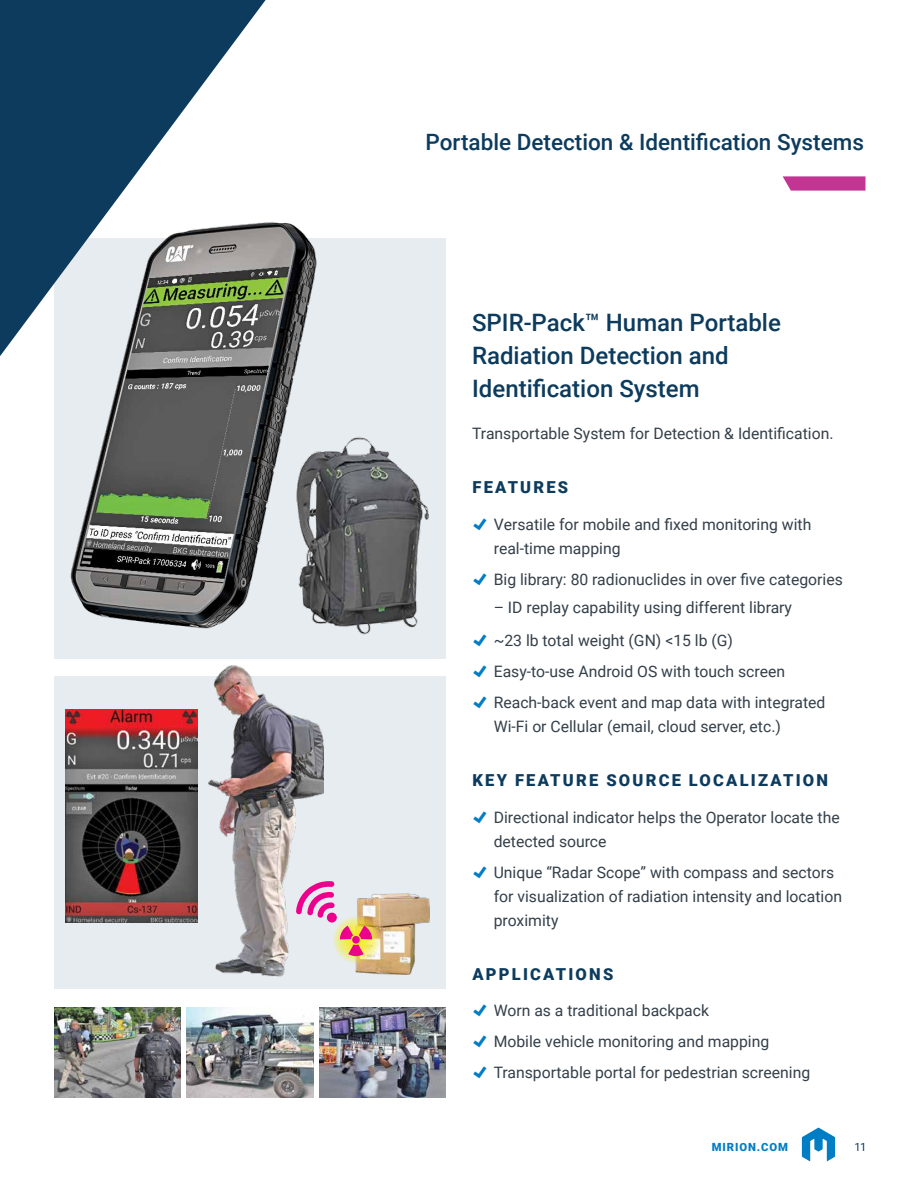
<style>
.page{position:relative;width:918px;height:1188px;background:#fff}
.page>*{position:absolute;margin:0;border:0;box-sizing:border-box;transform-origin:0 0}
.t1{font:500 24px/33px "Roboto";color:#0c3b5d}
.t2{font:500 22.5px "Roboto";color:#0c3b5d}
.t3{font:900 16.5px "Roboto";letter-spacing:.135em;color:#0c3b5d}
.t4{font:15.75px/24px "Roboto";color:#333f49}
.t5{font:900 11.25px "Roboto";letter-spacing:.085em;color:#007dc5}
.t6{font:11.25px "Roboto";color:#0c3b5d}
</style>
<div class="page">
<svg style="left:802px;top:1128px;width:33px;height:33px"></svg>
<div style="left:54px;top:238px;width:392px;height:421px;background:#e7ecf0"></div>
<svg style="left:0;top:0;width:266px;height:356px;fill:#0c3b5d"></svg>
<svg style="left:783px;top:176px;width:83px;height:15px"></svg>
<img style="left:66px;top:214px;width:251px;height:415px">
<img style="left:296px;top:434px;width:133px;height:201px">
<div style="left:54px;top:677px;width:392px;height:312px;background:#e7ecf0"></div>
<img style="left:186px;top:1008px;width:127px;height:90px">
<img style="left:319px;top:1007px;width:127px;height:91px">
<img style="left:54px;top:1007px;width:127px;height:91px">
<img style="left:356px;top:894px;width:74px;height:80px">
<svg style="left:333px;top:916px;width:47px;height:47px"></svg>
<svg style="left:323px;top:881px;width:49px;height:75px"></svg>
<img style="left:199px;top:665px;width:124px;height:312px">
<img style="left:66px;top:710px;width:131px;height:212px">
<h2 class="t2" style="left:426px;top:126px;width:440px">Portable Detection &amp; Identification Systems</h2>
<h1 class="t1" style="left:472px;top:305px;width:310px">SPIR-Pack™ Human Portable<br>Radiation Detection and<br>Identification System</h1>
<p class="t4" style="left:472px;top:420px;width:363px">Transportable System for Detection &amp; Identification.</p>
<p class="t3" style="left:472px;top:475px;width:97px">FEATURES</p>
<p class="t4" style="left:494px;top:512px;width:319px">Versatile for mobile and fixed monitoring with real-time mapping</p>
<p class="t4" style="left:494px;top:567px;width:351px">Big library: 80 radionuclides in over five categories</p>
<p class="t4" style="left:494px;top:591px;width:300px;line-height:33px">– ID replay capability using different library ~23 lb total weight (GN) &lt;15 lb (G)</p>
<p class="t4" style="left:494px;top:655px;width:333px;line-height:30.8px">Easy-to-use Android OS with touch screen<br>Reach-back event and map data with integrated</p>
<p class="t4" style="left:494px;top:714px;width:289px">Wi-Fi or Cellular (email, cloud server, etc.)</p>
<p class="t3" style="left:472px;top:768px;width:357px">KEY FEATURE SOURCE LOCALIZATION</p>
<p class="t4" style="left:494px;top:805px;width:347px">Directional indicator helps the Operator locate the detected source</p>
<p class="t4" style="left:494px;top:860px;width:350px">Unique “Radar Scope” with compass and sectors for visualization of radiation intensity and location proximity</p>
<p class="t3" style="left:472px;top:963px;width:142px">APPLICATIONS</p>
<p class="t4" style="left:494px;top:994px;width:318px;line-height:30.8px">Worn as a traditional backpack<br>Mobile vehicle monitoring and mapping<br>Transportable portal for pedestrian screening</p>
<p class="t5" style="left:712px;top:1139px;width:78px">MIRION.COM</p>
<p class="t6" style="left:854px;top:1139px;width:13px">11</p>
</div>
